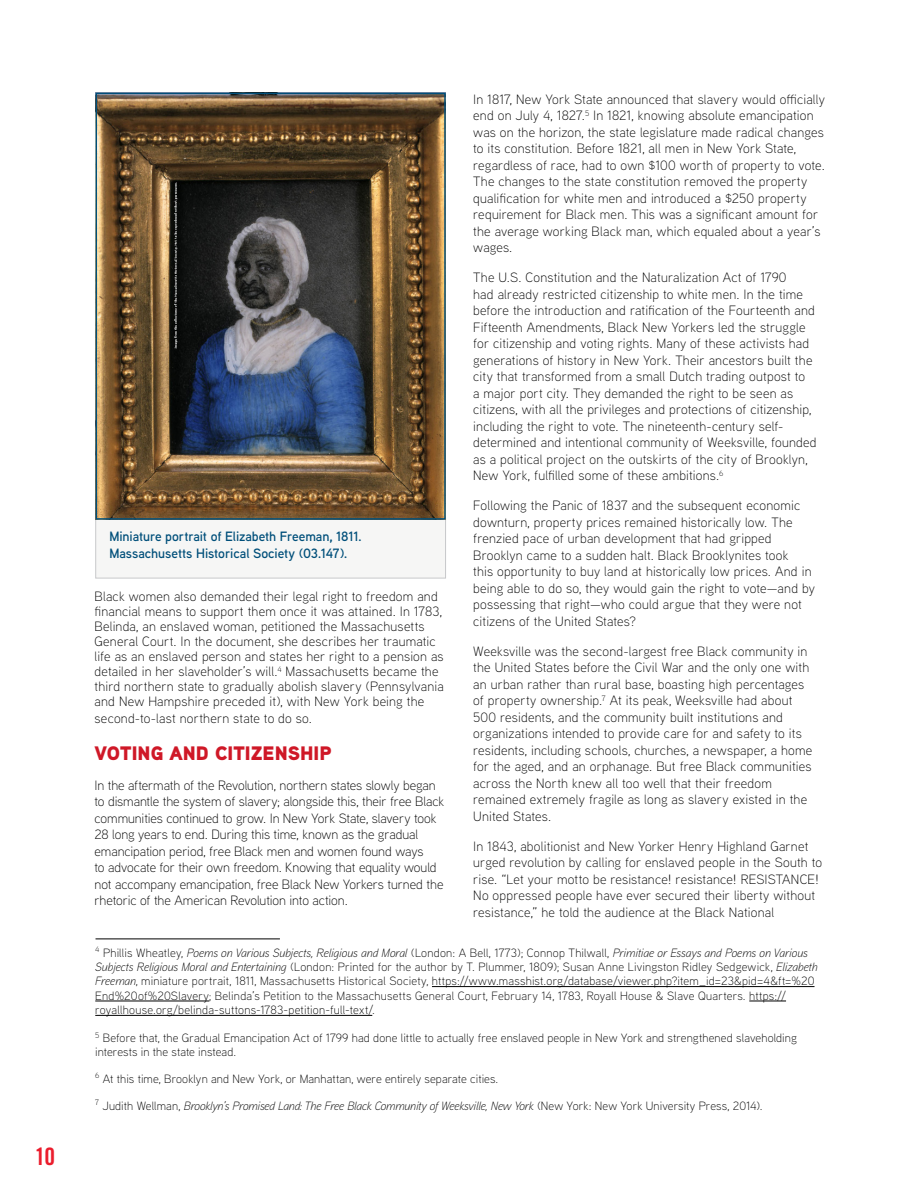
<style>
.page{position:relative;width:918px;height:1188px;background:#fff}
.page>*{position:absolute;margin:0;border:0;box-sizing:border-box;transform-origin:0 0}
.t1{font:24px "Trade Gothic LT Std Bd Cn 20";color:#eb1d2d}
.t2{font:900 19.5px "Aaux Next";color:#cf1827}
.t3{font:300 13.5px/16.5px "Aaux Next";letter-spacing:.01em;color:#000}
.t4{font:300 13.5px/16.5px "Aaux Next";letter-spacing:-.01em;color:#000}
.t5{font:600 13.5px/16.2px "Aaux Next";letter-spacing:-.005em;color:#004f7a}
.t6{font:300 12px/14.4px "Aaux Next";letter-spacing:.015em;color:#000}
.t7{font:italic 300 12px "Aaux Next";letter-spacing:-.005em;color:#000}
.s1{font-style:italic}
.s2{font-style:normal}
</style>
<div class="page">
<hr style="left:432px;top:986px;width:383px;height:1px;background:#000">
<hr style="left:95px;top:1001px;width:114px;height:1px;background:#000">
<hr style="left:749px;top:1001px;width:37px;height:1px;background:#000">
<hr style="left:95px;top:1015px;width:277px;height:1px;background:#000">
<hr style="left:96px;top:939px;width:184px;height:1px;background:#000">
<div style="left:96px;top:518px;width:350px;height:60px;background:#f6f6f5"></div>
<div style="left:96px;top:518px;width:350px;height:60px;border:1px solid #c7c8ca"></div>
<img style="left:99px;top:96px;width:344px;height:421px">
<div style="left:96px;top:93px;width:350px;height:427px;border:2px solid #004f7a"></div>
<h1 class="t1" style="left:35px;top:1142px;width:22px">10</h1>
<p class="t3" style="left:473px;top:90px;width:353px">In 1817, New York State announced that slavery would officially end on July 4, 1827.<sup>5</sup> In 1821, knowing absolute emancipation was on the horizon, the state legislature made radical changes to its constitution. Before 1821, all men in New York State, regardless of race, had to own $100 worth of property to vote.<br>The changes to the state constitution removed the property qualification for white men and introduced a $250 property requirement for Black men. This was a significant amount for the average working Black man, which equaled about a year’s wages.</p>
<p class="t3" style="left:473px;top:269px;width:345px">The U.S. Constitution and the Naturalization Act of 1790<br>had already restricted citizenship to white men. In the time before the introduction and ratification of the Fourteenth and Fifteenth Amendments, Black New Yorkers led the struggle for citizenship and voting rights. Many of these activists had generations of history in New York. Their ancestors built the city that transformed from a small Dutch trading outpost to<br>a major port city. They demanded the right to be seen as citizens, with all the privileges and protections of citizenship, including the right to vote. The nineteenth-century self&shy;determined and intentional community of Weeksville, founded as a political project on the outskirts of the city of Brooklyn, New York, fulfilled some of these ambitions.<sup>6</sup></p>
<p class="t3" style="left:473px;top:497px;width:343px">Following the Panic of 1837 and the subsequent economic downturn, property prices remained historically low. The frenzied pace of urban development that had gripped Brooklyn came to a sudden halt. Black Brooklynites took<br>this opportunity to buy land at historically low prices. And in being able to do so, they would gain the right to vote—and by possessing that right—who could argue that they were not citizens of the United States?</p>
<p class="t3" style="left:473px;top:642px;width:341px">Weeksville was the second-largest free Black community in the United States before the Civil War and the only one with an urban rather than rural base, boasting high percentages of property ownership.<sup>7</sup> At its peak, Weeksville had about 500 residents, and the community built institutions and organizations intended to provide care for and safety to its residents, including schools, churches, a newspaper, a home for the aged, and an orphanage. But free Black communities across the North knew all too well that their freedom remained extremely fragile as long as slavery existed in the United States.</p>
<p class="t3" style="left:473px;top:837px;width:350px">In 1843, abolitionist and New Yorker Henry Highland Garnet urged revolution by calling for enslaved people in the South to rise. “Let your motto be resistance! resistance! RESISTANCE!<br>No oppressed people have ever secured their liberty without resistance,” he told the audience at the Black National</p>
<p class="t6" style="left:95px;top:945px;width:724px"><sup>4</sup> Phillis Wheatley, <span class="s1">Poems on Various Subjects, Religious and Moral</span> (London: A Bell, 1773); Connop Thilwall, <span class="s1">Primitiae or Essays and Poems on Various Subjects Religious Moral and Entertaining</span> (London: Printed for the author by T. Plummer, 1809); Susan Anne Livingston Ridley Sedgewick, <span class="s1">Elizabeth Freeman</span>, miniature portrait, 1811, Massachusetts Historical Society, https://www.masshist.org/database/viewer.php?item_id=23&amp;pid=4&amp;ft=%20<br>End%20of%20Slavery; Belinda’s Petition to the Massachusetts General Court, February 14, 1783, Royall House &amp; Slave Quarters. https:// royallhouse.org/belinda-suttons-1783-petition-full-text/.</p>
<p class="t6" style="left:95px;top:1031px;width:703px;line-height:13.5px"><sup>5</sup> Before that, the Gradual Emancipation Act of 1799 had done little to actually free enslaved people in New York and strengthened slaveholding interests in the state instead.</p>
<p class="t6" style="left:95px;top:1071px;width:405px"><sup>6</sup> At this time, Brooklyn and New York, or Manhattan, were entirely separate cities.</p>
<p class="t7" style="left:95px;top:1097px;width:669px"><sup>7</sup> <span class="s2">Judith Wellman,</span> Brooklyn’s Promised Land: The Free Black Community of Weeksville, New York <span class="s2">(New York: New York University Press, 2014).</span></p>
<p class="t5" style="left:109px;top:528px;width:254px">Miniature portrait of Elizabeth Freeman, 1811.<br>Massachusetts Historical Society (03.147).</p>
<p class="t3" style="left:95px;top:588px;width:351px;line-height:15px">Black women also demanded their legal right to freedom and financial means to support them once it was attained. In 1783, Belinda, an enslaved woman, petitioned the Massachusetts General Court. In the document, she describes her traumatic life as an enslaved person and states her right to a pension as detailed in her slaveholder’s will.<sup>4</sup> Massachusetts became the third northern state to gradually abolish slavery (Pennsylvania and New Hampshire preceded it), with New York being the</p>
<p class="t3" style="left:95px;top:709px;width:219px">second-to-last northern state to do so.</p>
<h2 class="t2" style="left:95px;top:739px;width:239px">VOTING AND CITIZENSHIP</h2>
<p class="t4" style="left:95px;top:776px;width:351px">In the aftermath of the Revolution, northern states slowly began to dismantle the system of slavery; alongside this, their free Black communities continued to grow. In New York State, slavery took 28 long years to end. During this time, known as the gradual emancipation period, free Black men and women found ways<br>to advocate for their own freedom. Knowing that equality would not accompany emancipation, free Black New Yorkers turned the rhetoric of the American Revolution into action.</p>
</div>
